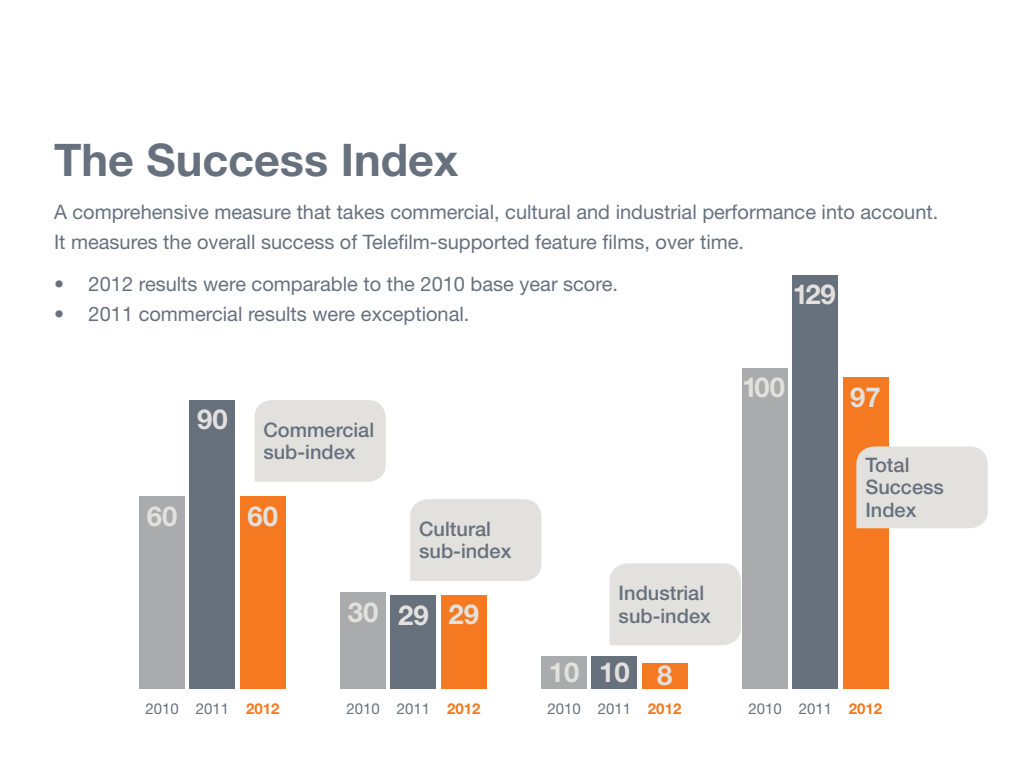
<style>
.page{position:relative;width:1024px;height:768px;background:#fff}
.page>*{position:absolute;margin:0;border:0;box-sizing:border-box;transform-origin:0 0}
.t1{font:700 45px "Helvetica Neue LT Std";color:#67717e}
.t2{font:700 27.5px "Helvetica Neue LT Std";color:#e3e1dd}
.t3{font:20px/30px "Helvetica Neue LT Std";color:#67717e}
.t4{font:500 20px/22.5px "Helvetica Neue LT Std";color:#67717e}
.t5{font:15px "Helvetica Neue LT Std";color:#67717e}
.s1{font-weight:700;color:#f47920}
</style>
<div class="page">
<div style="left:843px;top:377px;width:45px;height:312px;background:#f47920"></div>
<div style="left:793px;top:275px;width:45px;height:414px;background:#67717e"></div>
<div style="left:743px;top:368px;width:45px;height:321px;background:#a9abac"></div>
<div style="left:642px;top:663px;width:45px;height:26px;background:#f47920"></div>
<div style="left:592px;top:657px;width:45px;height:32px;background:#67717e"></div>
<div style="left:542px;top:657px;width:45px;height:32px;background:#a9abac"></div>
<div style="left:441px;top:596px;width:45px;height:93px;background:#f47920"></div>
<div style="left:391px;top:596px;width:45px;height:93px;background:#67717e"></div>
<div style="left:341px;top:592px;width:45px;height:97px;background:#a9abac"></div>
<div style="left:240px;top:496px;width:45px;height:193px;background:#f47920"></div>
<div style="left:190px;top:400px;width:45px;height:289px;background:#67717e"></div>
<div style="left:140px;top:496px;width:45px;height:193px;background:#a9abac"></div>
<div style="left:254px;top:400px;width:132px;height:82px;background:#e3e1dd"></div>
<div style="left:410px;top:499px;width:132px;height:82px;background:#e3e1dd"></div>
<div style="left:610px;top:563px;width:131px;height:82px;background:#e3e1dd"></div>
<div style="left:856px;top:446px;width:132px;height:82px;background:#e3e1dd"></div>
<h1 class="t1" style="left:54px;top:132px;width:406px">The Success Index</h1>
<p class="t3" style="left:54px;top:197px;width:886px">A comprehensive measure that takes commercial, cultural and industrial performance into account.<br>It measures the overall success of Telefilm-supported feature films, over time.</p>
<p class="t3" style="left:54px;top:269px;width:566px">• 2012 results were comparable to the 2010 base year score.</p>
<p class="t3" style="left:54px;top:299px;width:417px">• 2011 commercial results were exceptional.</p>
<h2 class="t2" style="left:793px;top:277px;width:45px">129</h2>
<h2 class="t2" style="left:147px;top:499px;width:32px">60</h2>
<h2 class="t2" style="left:197px;top:403px;width:32px">90</h2>
<p class="t4" style="left:263px;top:418px;width:112px">Commercial sub-index</p>
<h2 class="t2" style="left:247px;top:499px;width:32px">60</h2>
<p class="t4" style="left:419px;top:517px;width:94px">Cultural sub-index</p>
<h2 class="t2" style="left:348px;top:598px;width:133px">30 29 29</h2>
<h2 class="t2" style="left:742px;top:371px;width:45px">100</h2>
<p class="t4" style="left:619px;top:582px;width:94px">Industrial sub-index</p>
<h2 class="t2" style="left:549px;top:656px;width:125px">10 10 8</h2>
<h2 class="t2" style="left:850px;top:380px;width:32px">97</h2>
<p class="t4" style="left:865px;top:453px;width:80px">Total<br>Success<br>Index</p>
<p class="t5" style="left:146px;top:700px;width:135px">2010 2011 <span class="s1">2012</span></p>
<p class="t5" style="left:347px;top:700px;width:135px">2010 2011 <span class="s1">2012</span></p>
<p class="t5" style="left:548px;top:700px;width:135px">2010 2011 <span class="s1">2012</span></p>
<p class="t5" style="left:748px;top:700px;width:135px">2010 2011 <span class="s1">2012</span></p>
</div>
